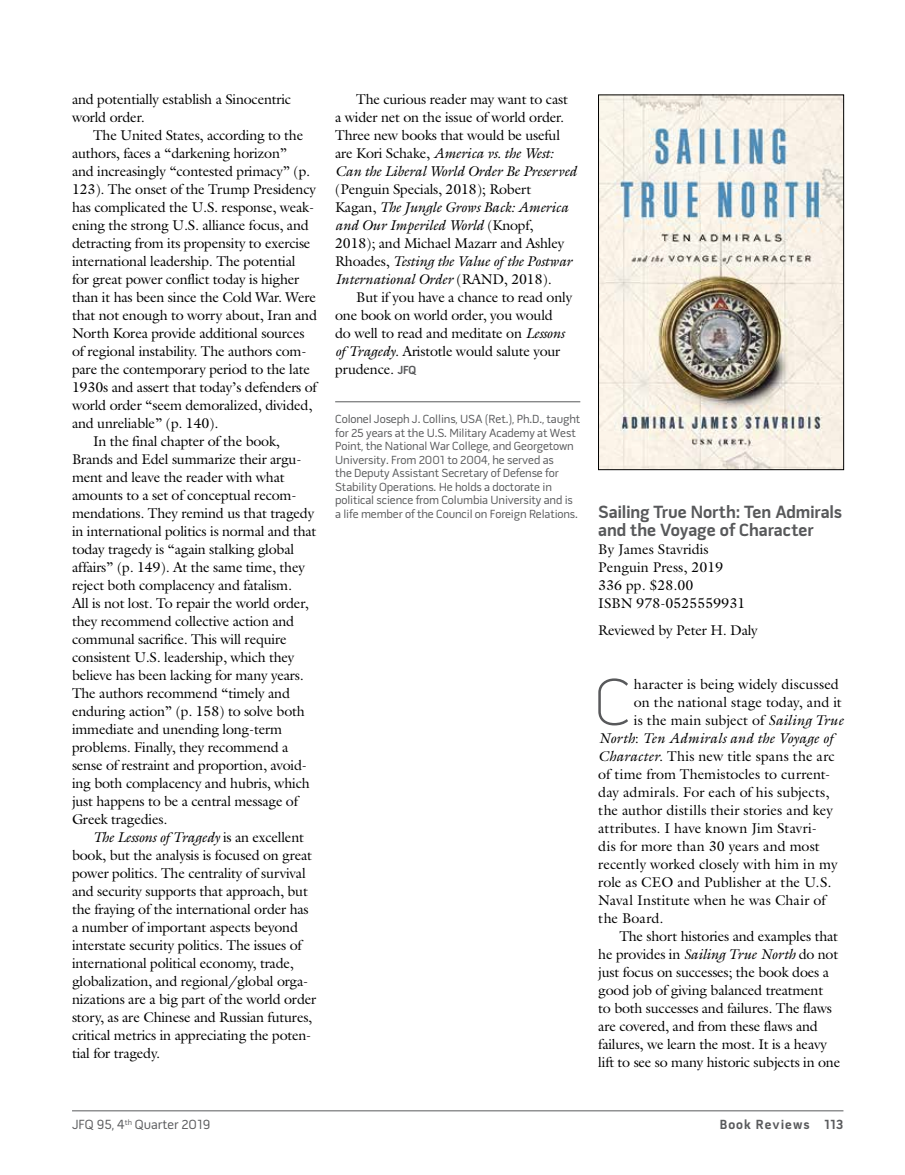
<style>
.page{position:relative;width:905px;height:1175px;background:#fff}
.page>*{position:absolute;margin:0;border:0;box-sizing:border-box;transform-origin:0 0}
.t1{font:100 67.2px "Pill Gothic 600 mg";color:#58595b}
.t2{font:700 18px "Pill Gothic 600 mg";letter-spacing:-.005em;color:#58595b}
.t3{font:14.25px/18px "Galliard Std";letter-spacing:-.015em;color:#000}
.t4{font:14.25px "Galliard Std";letter-spacing:.005em;color:#000}
.t5{font:italic 14.25px "Galliard Std";color:#000}
.t6{font:14.25px "Galliard Std";letter-spacing:.015em;color:#000}
.t7{font:14.25px "Galliard Std";letter-spacing:.01em;color:#000}
.t8{font:13.5px "Pill Gothic 600 mg";color:#58595b}
.t9{font:700 13.5px "Pill Gothic 600 mg";letter-spacing:.075em;color:#58595b}
.t10{font:12px/13.5px "Pill Gothic 600 mg";letter-spacing:-.01em;color:#58595b}
.s1{font-style:normal}
.s2{font-style:italic}
.s3{font-family:"Pill Gothic 600 mg";font-weight:700;font-size:12px;color:#58595b}
.s4{font-weight:700;font-size:18px}
</style>
<div class="page">
<hr style="left:72px;top:1110px;width:771px;height:1px;background:#58595b">
<hr style="left:335px;top:401px;width:245px;height:1px;background:#58595b">
<img style="left:600px;top:97px;width:241px;height:371px">
<div style="left:598px;top:95px;width:245px;height:375px;border:1px solid #000"></div>
<p class="t3" style="left:72px;top:89px;width:221px">and potentially establish a Sinocentric world order.</p>
<p class="t3" style="left:93px;top:125px;width:212px">The United States, according to the</p>
<p class="t3" style="left:72px;top:143px;width:217px">authors, faces a “darkening horizon”</p>
<p class="t3" style="left:72px;top:161px;width:240px">and increasingly “contested primacy” (p.</p>
<p class="t3" style="left:72px;top:179px;width:245px">123). The onset of the Trump Presidency</p>
<p class="t3" style="left:72px;top:197px;width:244px">has complicated the U.S. response, weak-</p>
<p class="t3" style="left:72px;top:215px;width:238px">ening the strong U.S. alliance focus, and</p>
<p class="t3" style="left:72px;top:233px;width:240px">detracting from its propensity to exercise</p>
<p class="t3" style="left:72px;top:251px;width:225px">international leadership. The potential</p>
<p class="t3" style="left:72px;top:269px;width:229px">for great power conflict today is higher</p>
<p class="t3" style="left:72px;top:287px;width:245px">than it has been since the Cold War. Were</p>
<p class="t3" style="left:72px;top:305px;width:246px">that not enough to worry about, Iran and</p>
<p class="t3" style="left:72px;top:323px;width:234px">North Korea provide additional sources</p>
<p class="t3" style="left:72px;top:341px;width:236px">of regional instability. The authors com-</p>
<p class="t3" style="left:72px;top:359px;width:239px">pare the contemporary period to the late</p>
<p class="t3" style="left:72px;top:377px;width:246px">1930s and assert that today’s defenders of</p>
<p class="t3" style="left:72px;top:395px;width:242px">world order “seem demoralized, divided,</p>
<p class="t3" style="left:72px;top:413px;width:148px">and unreliable” (p. 140).</p>
<p class="t3" style="left:93px;top:431px;width:188px">In the final chapter of the book,</p>
<p class="t3" style="left:72px;top:449px;width:231px">Brands and Edel summarize their argu-</p>
<p class="t3" style="left:72px;top:467px;width:214px">ment and leave the reader with what</p>
<p class="t3" style="left:72px;top:485px;width:226px">amounts to a set of conceptual recom-</p>
<p class="t3" style="left:72px;top:503px;width:244px">mendations. They remind us that tragedy</p>
<p class="t3" style="left:72px;top:521px;width:246px">in international politics is normal and that</p>
<p class="t3" style="left:72px;top:539px;width:223px">today tragedy is “again stalking global</p>
<p class="t3" style="left:72px;top:557px;width:234px">affairs” (p. 149). At the same time, they</p>
<p class="t3" style="left:72px;top:575px;width:221px">reject both complacency and fatalism.</p>
<p class="t3" style="left:72px;top:593px;width:238px">All is not lost. To repair the world order,</p>
<p class="t3" style="left:72px;top:611px;width:224px">they recommend collective action and</p>
<p class="t3" style="left:72px;top:629px;width:216px">communal sacrifice. This will require</p>
<p class="t3" style="left:72px;top:647px;width:224px">consistent U.S. leadership, which they</p>
<p class="t3" style="left:72px;top:665px;width:233px">believe has been lacking for many years.</p>
<p class="t3" style="left:72px;top:683px;width:219px">The authors recommend “timely and</p>
<p class="t3" style="left:72px;top:701px;width:234px">enduring action” (p. 158) to solve both</p>
<p class="t3" style="left:72px;top:719px;width:212px">immediate and unending long-term</p>
<p class="t3" style="left:72px;top:737px;width:218px">problems. Finally, they recommend a</p>
<p class="t3" style="left:72px;top:755px;width:236px">sense of restraint and proportion, avoid-</p>
<p class="t3" style="left:72px;top:773px;width:239px">ing both complacency and hubris, which</p>
<p class="t3" style="left:72px;top:791px;width:227px">just happens to be a central message of</p>
<p class="t3" style="left:72px;top:809px;width:97px">Greek tragedies.</p>
<p class="t5" style="left:93px;top:828px;width:212px">The Lessons of Tragedy <span class="s1">is an excellent</span></p>
<p class="t3" style="left:72px;top:845px;width:241px">book, but the analysis is focused on great</p>
<p class="t3" style="left:72px;top:863px;width:235px">power politics. The centrality of survival</p>
<p class="t3" style="left:72px;top:881px;width:237px">and security supports that approach, but</p>
<p class="t3" style="left:72px;top:899px;width:238px">the fraying of the international order has</p>
<p class="t3" style="left:72px;top:917px;width:227px">a number of important aspects beyond</p>
<p class="t3" style="left:72px;top:935px;width:231px">interstate security politics. The issues of</p>
<p class="t3" style="left:72px;top:953px;width:223px">international political economy, trade,</p>
<p class="t3" style="left:72px;top:971px;width:238px">globalization, and regional/global orga-</p>
<p class="t3" style="left:72px;top:989px;width:246px">nizations are a big part of the world order</p>
<p class="t3" style="left:72px;top:1007px;width:242px">story, as are Chinese and Russian futures,</p>
<p class="t3" style="left:72px;top:1025px;width:241px">critical metrics in appreciating the poten-</p>
<p class="t3" style="left:72px;top:1043px;width:89px">tial for tragedy.</p>
<p class="t3" style="left:335px;top:89px;width:243px;text-indent:21px">The curious reader may want to cast a wider net on the issue of world order.<br>Three new books that would be useful are Kori Schake, <span class="s2">America vs. the West:<br>Can the Liberal World Order Be Preserved</span></p>
<p class="t3" style="left:335px;top:179px;width:238px">(Penguin Specials, 2018); Robert Kagan, <span class="s2">The Jungle Grows Back: America and Our Imperiled World</span> (Knopf, 2018); and Michael Mazarr and Ashley Rhoades, <span class="s2">Testing the Value of the Postwar International Order</span> (RAND, 2018).</p>
<p class="t3" style="left:335px;top:287px;width:238px;text-indent:21px">But if you have a chance to read only one book on world order, you would<br>do well to read and meditate on <span class="s2">Lessons of Tragedy</span>. Aristotle would salute your prudence. <span class="s3">JFQ</span></p>
<p class="t10" style="left:335px;top:413px;width:508px">Colonel Joseph J. Collins, USA (Ret.), Ph.D., taught<br>for 25 years at the U.S. Military Academy at West<br>Point, the National War College, and Georgetown<br>University. From 2001 to 2004, he served as<br>the Deputy Assistant Secretary of Defense for<br>Stability Operations. He holds a doctorate in<br>political science from Columbia University and is<br>a life member of the Council on Foreign Relations. <span class="s4">Sailing True North: Ten Admirals</span></p>
<p class="t2" style="left:598px;top:522px;width:217px">and the Voyage of Character</p>
<p class="t3" style="left:598px;top:539px;width:149px">By James Stavridis<br>Penguin Press, 2019<br>336 pp. $28.00<br>ISBN 978-0525559931</p>
<p class="t3" style="left:598px;top:620px;width:161px">Reviewed by Peter H. Daly</p>
<h1 class="t1" style="left:594px;top:675px;width:39px">C</h1>
<p class="t7" style="left:634px;top:675px;width:206px">haracter is being widely discussed</p>
<p class="t3" style="left:634px;top:692px;width:209px">on the national stage today, and it</p>
<p class="t4" style="left:634px;top:711px;width:211px">is the main subject of <span class="s2">Sailing True</span></p>
<p class="t5" style="left:598px;top:729px;width:236px">North<span class="s1">:</span> Ten Admirals and the Voyage of</p>
<p class="t6" style="left:598px;top:747px;width:238px"><span class="s2">Character</span>. This new title spans the arc</p>
<p class="t4" style="left:598px;top:765px;width:233px">of time from Themistocles to current-</p>
<p class="t4" style="left:598px;top:783px;width:233px">day admirals. For each of his subjects,</p>
<p class="t4" style="left:598px;top:801px;width:236px">the author distills their stories and key</p>
<p class="t4" style="left:598px;top:819px;width:220px">attributes. I have known Jim Stavri-</p>
<p class="t4" style="left:598px;top:837px;width:223px">dis for more than 30 years and most</p>
<p class="t3" style="left:598px;top:854px;width:241px">recently worked closely with him in my</p>
<p class="t3" style="left:598px;top:872px;width:235px">role as CEO and Publisher at the U.S.</p>
<p class="t4" style="left:598px;top:891px;width:229px">Naval Institute when he was Chair of</p>
<p class="t4" style="left:598px;top:909px;width:67px">the Board.</p>
<p class="t3" style="left:619px;top:926px;width:220px">The short histories and examples that</p>
<p class="t3" style="left:598px;top:944px;width:241px">he provides in <span class="s2">Sailing True North</span> do not</p>
<p class="t3" style="left:598px;top:962px;width:232px">just focus on successes; the book does a</p>
<p class="t3" style="left:598px;top:980px;width:226px">good job of giving balanced treatment</p>
<p class="t3" style="left:598px;top:998px;width:235px">to both successes and failures. The flaws</p>
<p class="t3" style="left:598px;top:1016px;width:221px">are covered, and from these flaws and</p>
<p class="t3" style="left:598px;top:1034px;width:230px">failures, we learn the most. It is a heavy</p>
<p class="t3" style="left:598px;top:1052px;width:243px">lift to see so many historic subjects in one</p>
<p class="t8" style="left:72px;top:1119px;width:140px">JFQ 95, 4<sup>th</sup> Quarter 2019</p>
<p class="t9" style="left:719px;top:1119px;width:125px">Book Reviews 113</p>
</div>
